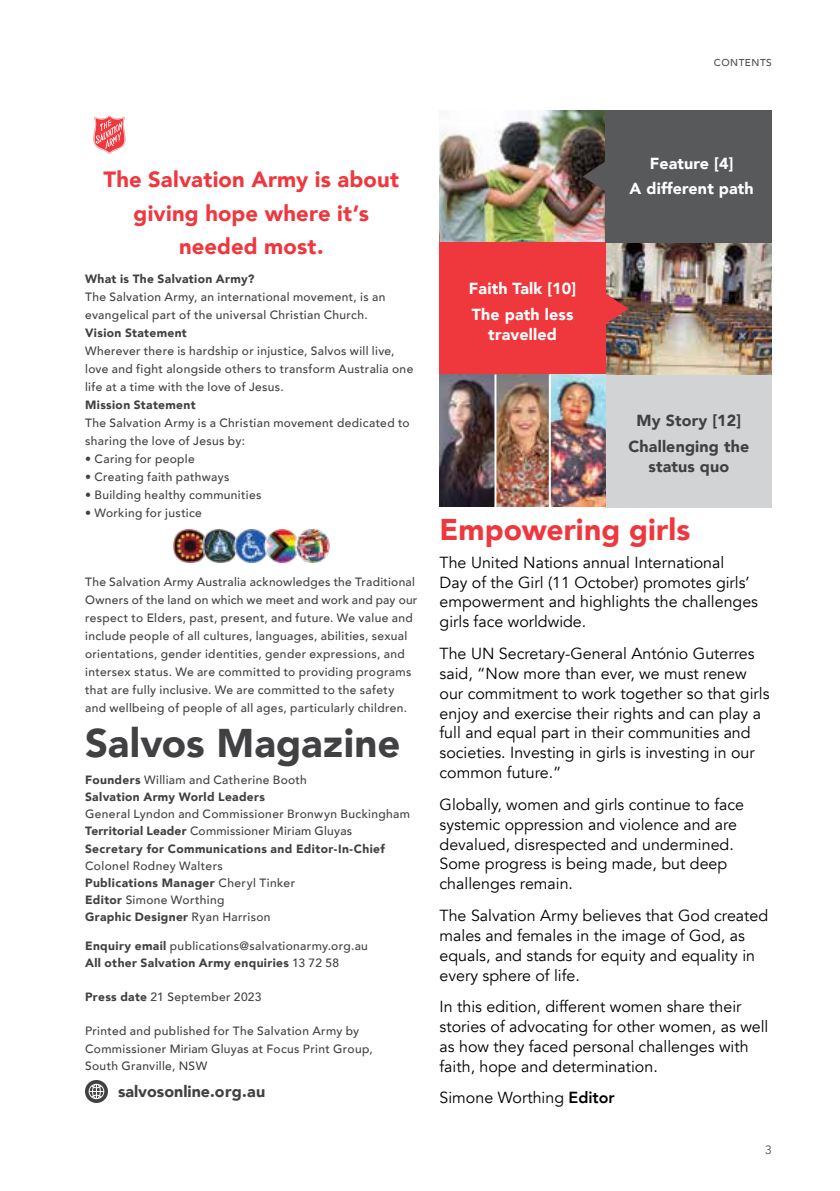
<style>
.page{position:relative;width:840px;height:1191px;background:#fff}
.page>*{position:absolute;margin:0;border:0;box-sizing:border-box;transform-origin:0 0}
.t1{font:900 40px "Avenir";color:#414042}
.t2{font:900 30px "Avenir";color:#ef373e}
.t3{font:900 22px/33px "Avenir";letter-spacing:.005em;color:#ef373e;text-align:center}
.t4{font:16px/20px "Avenir";color:#000}
.t5{font:900 16px/25.6px "Avenir";letter-spacing:.01em;color:#fff}
.t6{font:900 16px/25.6px "Avenir";letter-spacing:.01em;color:#414042;text-align:center}
.t7{font:500 12px/18px "Avenir";letter-spacing:.03em;color:#414042}
.t8{font:900 12px/17.2px "Avenir";letter-spacing:.03em;color:#414042}
.t9{font:12px "Avenir";color:#4d4d4f}
.t10{font:500 10px "Avenir";letter-spacing:.05em;color:#4d4d4f}
.s1{font-weight:500}
.s2{font-weight:900}
.s3{font-weight:800}
</style>
<div class="page">
<img style="left:605px;top:243px;width:166px;height:132px">
<div style="left:605px;top:375px;width:166px;height:132px;background:#d1d3d4"></div>
<img style="left:439px;top:110px;width:166px;height:133px">
<div style="left:439px;top:243px;width:166px;height:132px;background:#ef373e"></div>
<div style="left:605px;top:110px;width:166px;height:133px;background:#58595b"></div>
<svg style="left:605px;top:293px;width:23px;height:31px"></svg>
<svg style="left:582px;top:161px;width:23px;height:31px"></svg>
<svg style="left:93px;top:116px;width:32px;height:38px"></svg>
<img style="left:85px;top:1080px;width:22px;height:22px">
<img style="left:173px;top:529px;width:156px;height:33px">
<img style="left:439px;top:374px;width:166px;height:133px">
<hr style="left:494px;top:374px;width:2px;height:134px;background:#fff">
<hr style="left:548px;top:374px;width:2px;height:134px;background:#fff">
<p class="t10" style="left:713px;top:54px;width:59px">CONTENTS</p>
<h3 class="t3" style="left:103px;top:163px;width:297px">The Salvation Army is about giving hope where it’s needed most.</h3>
<p class="t8" style="left:85px;top:270px;width:171px">What is The Salvation Army?</p>
<p class="t7" style="left:85px;top:287px;width:301px">The Salvation Army, an international movement, is an evangelical part of the universal Christian Church.</p>
<p class="t8" style="left:85px;top:324px;width:103px">Vision Statement</p>
<p class="t7" style="left:85px;top:341px;width:329px">Wherever there is hardship or injustice, Salvos will live, love and fight alongside others to transform Australia one life at a time with the love of Jesus.</p>
<p class="t8" style="left:85px;top:396px;width:112px">Mission Statement</p>
<p class="t7" style="left:85px;top:413px;width:326px">The Salvation Army is a Christian movement dedicated to sharing the love of Jesus by:</p>
<p class="t7" style="left:85px;top:449px;width:111px">• Caring for people</p>
<p class="t7" style="left:85px;top:467px;width:146px">• Creating faith pathways</p>
<p class="t7" style="left:85px;top:485px;width:178px">• Building healthy communities</p>
<p class="t7" style="left:85px;top:503px;width:118px">• Working for justice</p>
<p class="t7" style="left:85px;top:572px;width:333px">The Salvation Army Australia acknowledges the Traditional Owners of the land on which we meet and work and pay our respect to Elders, past, present, and future. We value and include people of all cultures, languages, abilities, sexual orientations, gender identities, gender expressions, and intersex status. We are committed to providing programs that are fully inclusive. We are committed to the safety and wellbeing of people of all ages, particularly children.</p>
<h1 class="t1" style="left:85px;top:708px;width:316px">Salvos Magazine</h1>
<p class="t8" style="left:85px;top:771px;width:223px">Founders <span class="s1">William and Catherine Booth<br></span>Salvation Army World Leaders</p>
<p class="t7" style="left:85px;top:805px;width:326px;line-height:17.2px">General Lyndon and Commissioner Bronwyn Buckingham<br><span class="s2">Territorial Leader</span> Commissioner Miriam Gluyas<br><span class="s2">Secretary for Communications and Editor-In-Chief</span></p>
<p class="t7" style="left:85px;top:856px;width:211px;line-height:17.2px">Colonel Rodney Walters<br><span class="s2">Publications Manager</span> Cheryl Tinker<br><span class="s2">Editor</span> Simone Worthing<br><span class="s2">Graphic Designer</span> Ryan Harrison</p>
<p class="t8" style="left:85px;top:936px;width:284px">Enquiry email <span class="s1">publications@salvationarmy.org.au<br></span>All other Salvation Army enquiries <span class="s1">13 72 58</span></p>
<p class="t7" style="left:85px;top:987px;width:178px"><span class="s2">Press date</span> 21 September 2023</p>
<p class="t7" style="left:85px;top:1022px;width:289px;line-height:17.2px">Printed and published for The Salvation Army by<br>Commissioner Miriam Gluyas at Focus Print Group,<br>South Granville, NSW</p>
<h3 class="t6" style="left:118px;top:1078px;width:149px">salvosonline.org.au</h3>
<h3 class="t5" style="left:468px;top:275px;width:109px">Faith Talk [10]<br>The path less</h3>
<h3 class="t5" style="left:488px;top:321px;width:70px">travelled</h3>
<h3 class="t5" style="left:629px;top:150px;width:126px;text-align:center">Feature [4]<br>A different path</h3>
<h3 class="t6" style="left:628px;top:407px;width:122px">My Story [12]<br>Challenging the</h3>
<h3 class="t6" style="left:648px;top:453px;width:82px">status quo</h3>
<h2 class="t2" style="left:439px;top:504px;width:252px">Empowering girls</h2>
<h3 class="t4" style="left:439px;top:552px;width:320px">The United Nations annual International<br>Day of the Girl (11 October) promotes girls’ empowerment and highlights the challenges girls face worldwide.</h3>
<p class="t4" style="left:439px;top:643px;width:331px">The UN Secretary-General António Guterres said, “Now more than ever, we must renew our commitment to work together so that girls enjoy and exercise their rights and can play a full and equal part in their communities and societies. Investing in girls is investing in our common future.”</p>
<h3 class="t4" style="left:439px;top:794px;width:306px">Globally, women and girls continue to face systemic oppression and violence and are devalued, disrespected and undermined.<br>Some progress is being made, but deep challenges remain.</h3>
<h3 class="t4" style="left:439px;top:905px;width:330px">The Salvation Army believes that God created males and females in the image of God, as equals, and stands for equity and equality in every sphere of life.</h3>
<h3 class="t4" style="left:439px;top:996px;width:330px">In this edition, different women share their stories of advocating for other women, as well as how they faced personal challenges with faith, hope and determination.</h3>
<h3 class="t4" style="left:439px;top:1087px;width:177px">Simone Worthing <span class="s3">Editor</span></h3>
<p class="t9" style="left:764px;top:1142px;width:8px">3</p>
</div>
